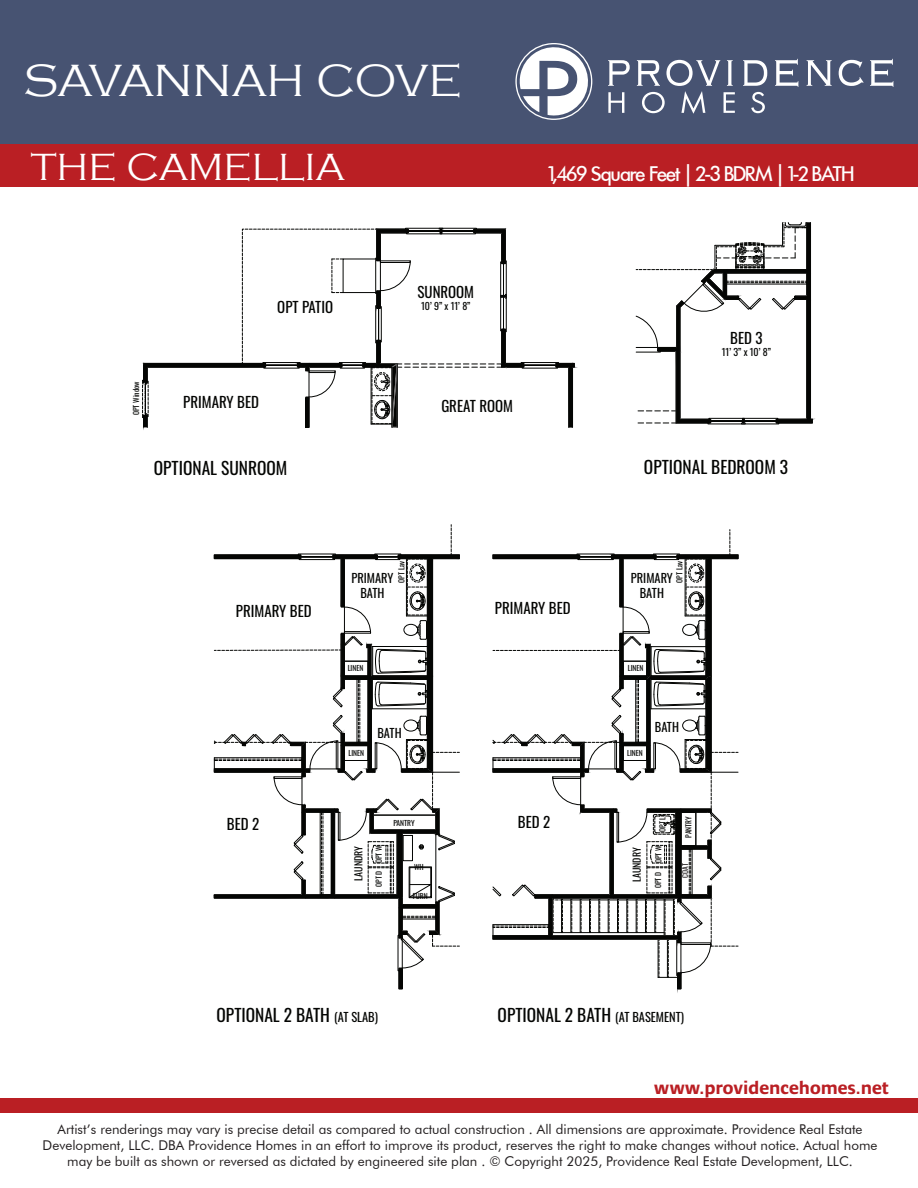
<style>
.page{position:relative;width:918px;height:1188px;background:#fff}
.page>*{position:absolute;margin:0;border:0;box-sizing:border-box;transform-origin:0 0}
.t1{font:300 46.5px "Copperplate Gothic";letter-spacing:-.005em;color:#fff}
.t2{font:300 39px "Copperplate Gothic";color:#fff}
.t3{font:500 22.5px "Futura";color:#fff}
.t4{font:700 18px "Ardoise Std";color:#ba1f24}
.t5{font:17.4px "Oswald";color:#040503}
.t6{font:14.85px "Oswald";color:#040503}
.t7{font:13.5px/16.2px "Futura BT";color:#231f20;text-align:center}
.t8{font:12.45px/14.9px "Oswald";color:#040503;text-align:center}
.t9{font:9.9px "Oswald";color:#040503}
.t10{font:7.5px "Oswald";color:#040503}
.t11{font:7.5px "Oswald";color:#231f20}
.s1{font-family:"Minion Pro";font-weight:700}
.s2{font-size:12.45px}
</style>
<div class="page">
<div style="left:0;top:0;width:918px;height:145px;background:#475372"></div>
<div style="left:0;top:145px;width:918px;height:42px;background:#ba1f24"></div>
<div style="left:0;top:1099px;width:918px;height:14px;background:#ba1f24"></div>
<svg style="left:515px;top:43px;width:77px;height:77px"></svg>
<svg style="left:608px;top:60px;width:22px;height:26px"></svg>
<svg style="left:743px;top:60px;width:24px;height:26px"></svg>
<svg style="left:775px;top:59px;width:23px;height:28px"></svg>
<svg style="left:807px;top:60px;width:25px;height:26px"></svg>
<svg style="left:839px;top:60px;width:25px;height:26px"></svg>
<svg style="left:870px;top:59px;width:23px;height:28px"></svg>
<svg style="left:608px;top:92px;width:16px;height:21px"></svg>
<svg style="left:637px;top:60px;width:98px;height:54px"></svg>
<svg style="left:751px;top:92px;width:14px;height:21px"></svg>
<hr style="left:524px;top:365px;width:32px;height:1px;background:#040503">
<div style="left:521px;top:362px;width:38px;height:2px;border:1px solid #040503"></div>
<svg style="left:635px;top:222px;width:178px;height:202px"></svg>
<svg style="left:555px;top:363px;width:20px;height:65px"></svg>
<svg style="left:142px;top:228px;width:382px;height:200px"></svg>
<svg style="left:213px;top:525px;width:247px;height:465px"></svg>
<svg style="left:492px;top:530px;width:247px;height:460px"></svg>
<h1 class="t1" style="left:24px;top:55px;width:440px">SAVANNAH COVE</h1>
<h2 class="t2" style="left:31px;top:146px;width:315px">THE CAMELLIA</h2>
<h3 class="t3" style="left:549px;top:162px;width:307px">1,469 Square Feet <span class="s1">|</span> 2-3 BDRM <span class="s1">|</span> 1-2 BATH</h3>
<p class="t10" style="left:129px;top:415px;width:35px;rotate:-90deg">OPT Window</p>
<p class="t6" style="left:277px;top:294px;width:57px">OPT PATIO</p>
<p class="t6" style="left:418px;top:279px;width:58px">SUNROOM</p>
<p class="t9" style="left:421px;top:298px;width:51px">10’ 9” x 11’ 8”</p>
<p class="t6" style="left:183px;top:389px;width:77px">PRIMARY BED</p>
<p class="t6" style="left:441px;top:392px;width:73px">GREAT ROOM</p>
<p class="t6" style="left:730px;top:324px;width:34px">BED 3</p>
<p class="t9" style="left:722px;top:343px;width:51px">11’ 3” x 10’ 8”</p>
<p class="t5" style="left:154px;top:452px;width:135px">OPTIONAL SUNROOM</p>
<p class="t5" style="left:644px;top:452px;width:146px">OPTIONAL BEDROOM 3</p>
<p class="t10" style="left:395px;top:583px;width:23px;rotate:-90deg">OPT Lav</p>
<p class="t10" style="left:673px;top:583px;width:23px;rotate:-90deg">OPT Lav</p>
<p class="t8" style="left:631px;top:569px;width:44px">PRIMARY<br>BATH</p>
<p class="t8" style="left:351px;top:570px;width:44px">PRIMARY<br>BATH</p>
<p class="t6" style="left:236px;top:598px;width:77px">PRIMARY BED</p>
<p class="t6" style="left:495px;top:595px;width:77px">PRIMARY BED</p>
<p class="t10" style="left:348px;top:661px;width:17px">LINEN</p>
<p class="t10" style="left:628px;top:661px;width:17px">LINEN</p>
<p class="t8" style="left:377px;top:724px;width:26px">BATH</p>
<p class="t8" style="left:655px;top:718px;width:26px">BATH</p>
<p class="t10" style="left:348px;top:746px;width:17px">LINEN</p>
<p class="t10" style="left:627px;top:746px;width:17px">LINEN</p>
<p class="t6" style="left:227px;top:810px;width:34px">BED 2</p>
<p class="t6" style="left:518px;top:809px;width:34px">BED 2</p>
<p class="t10" style="left:393px;top:816px;width:23px">PANTRY</p>
<p class="t10" style="left:656px;top:832px;width:19px;rotate:-90deg">OPT LT</p>
<p class="t10" style="left:682px;top:838px;width:23px;rotate:-90deg">PANTRY</p>
<p class="t10" style="left:372px;top:863px;width:19px;rotate:-90deg">OPT W</p>
<p class="t10" style="left:372px;top:887px;width:18px;rotate:-90deg">OPT D</p>
<p class="t9" style="left:350px;top:881px;width:36px;rotate:-90deg">LAUNDRY</p>
<p class="t9" style="left:628px;top:882px;width:36px;rotate:-90deg">LAUNDRY</p>
<p class="t10" style="left:414px;top:860px;width:11px">WH</p>
<p class="t10" style="left:652px;top:863px;width:19px;rotate:-90deg">OPT W</p>
<p class="t10" style="left:652px;top:888px;width:18px;rotate:-90deg">OPT D</p>
<p class="t11" style="left:678px;top:878px;width:16px;rotate:-90deg">COAT</p>
<p class="t10" style="left:413px;top:889px;width:16px">FURN</p>
<p class="t5" style="left:217px;top:999px;width:163px">OPTIONAL 2 BATH <span class="s2">(AT SLAB)</span></p>
<p class="t5" style="left:498px;top:999px;width:188px">OPTIONAL 2 BATH <span class="s2">(AT BASEMENT)</span></p>
<h3 class="t4" style="left:654px;top:1078px;width:237px">www.providencehomes.net</h3>
<p class="t7" style="left:43px;top:1121px;width:836px">Artist’s renderings may vary is precise detail as compared to actual construction . All dimensions are approximate. Providence Real Estate<br>Development, LLC. DBA Providence Homes in an effort to improve its product, reserves the right to make changes without notice. Actual home may be built as shown or reversed as dictated by engineered site plan . © Copyright 2025, Providence Real Estate Development, LLC.</p>
</div>
